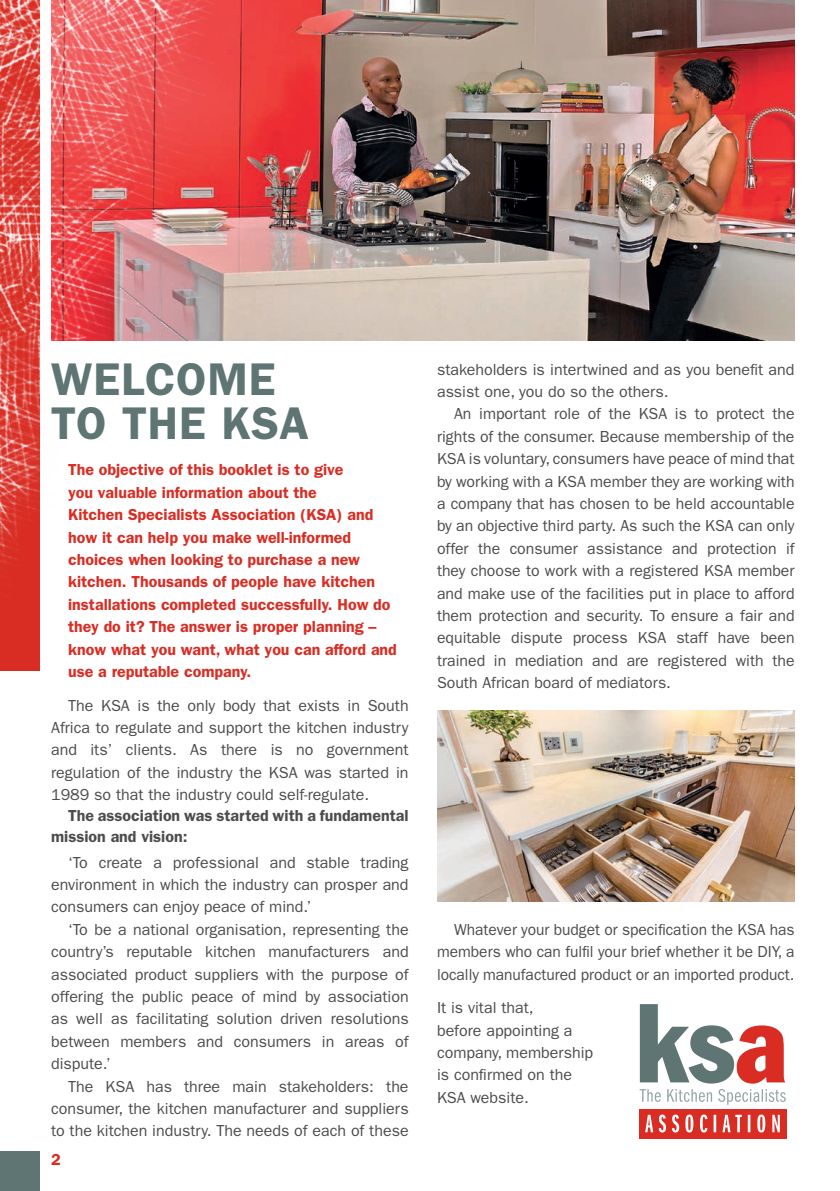
<style>
.page{position:relative;width:840px;height:1191px;background:#fff}
.page>*{position:absolute;margin:0;border:0;box-sizing:border-box;transform-origin:0 0}
.t1{font:600 46px/43.6px "ITC Franklin Gothic Std";letter-spacing:.015em;color:#5e7573}
.t2{font:16px/22.4px "ITC Franklin Gothic Std";color:#4b4c4d;text-align:justify}
.t3{font:600 16px/22.4px "ITC Franklin Gothic Std";color:#d92d23}
.t4{font:600 16px/20.8px "ITC Franklin Gothic Std";color:#4b4c4d}
</style>
<div class="page">
<img style="left:259px;top:0;width:535px;height:341px">
<img style="left:437px;top:710px;width:357px;height:191px">
<div style="left:639px;top:1108px;width:147px;height:30px;background:#d92d23"></div>
<svg style="left:645px;top:1114px;width:134px;height:18px"></svg>
<svg style="left:639px;top:1004px;width:146px;height:100px"></svg>
<img style="left:0;top:0;width:259px;height:671px">
<div style="left:0;top:1151px;width:40px;height:40px;background:#5e7573"></div>
<h1 class="t1" style="left:51px;top:357px;width:259px">WELCOME<br>TO THE KSA</h1>
<p class="t3" style="left:68px;top:459px;width:330px">The objective of this booklet is to give<br>you valuable information about the<br>Kitchen Specialists Association (KSA) and how it can help you make well-informed choices when looking to purchase a new kitchen. Thousands of people have kitchen installations completed successfully. How do they do it? The answer is proper planning – know what you want, what you can afford and use a reputable company.</p>
<p class="t2" style="left:51px;top:694px;width:359px;text-indent:17px">The KSA is the only body that exists in South Africa to regulate and support the kitchen industry and its’ clients. As there is no government regulation of the industry the KSA was started in 1989 so that the industry could self-regulate.</p>
<p class="t4" style="left:51px;top:805px;width:359px;text-indent:17px">The association was started with a fundamental mission and vision:</p>
<p class="t2" style="left:51px;top:851px;width:359px;text-indent:17px">‘To create a professional and stable trading environment in which the industry can prosper and consumers can enjoy peace of mind.’</p>
<p class="t2" style="left:51px;top:918px;width:359px;text-indent:17px">‘To be a national organisation, representing the country’s reputable kitchen manufacturers and associated product suppliers with the purpose of offering the public peace of mind by association as well as facilitating solution driven resolutions between members and consumers in areas of dispute.’</p>
<p class="t2" style="left:51px;top:1075px;width:359px;text-indent:17px">The KSA has three main stakeholders: the consumer, the kitchen manufacturer and suppliers to the kitchen industry. The needs of each of these</p>
<p class="t3" style="left:51px;top:1148px;width:11px">2</p>
<p class="t2" style="left:437px;top:358px;width:359px">stakeholders is intertwined and as you benefit and assist one, you do so the others.</p>
<p class="t2" style="left:437px;top:403px;width:359px;text-indent:17px">An important role of the KSA is to protect the rights of the consumer. Because membership of the KSA is voluntary, consumers have peace of mind that by working with a KSA member they are working with a company that has chosen to be held accountable by an objective third party. As such the KSA can only offer the consumer assistance and protection if they choose to work with a registered KSA member and make use of the facilities put in place to afford them protection and security. To ensure a fair and equitable dispute process KSA staff have been trained in mediation and are registered with the South African board of mediators.</p>
<p class="t2" style="left:437px;top:918px;width:359px;text-indent:17px">Whatever your budget or specification the KSA has members who can fulfil your brief whether it be DIY, a locally manufactured product or an imported product.</p>
<p class="t2" style="left:437px;top:996px;width:158px;text-align:left">It is vital that,<br>before appointing a company, membership is confirmed on the<br>KSA website.</p>
</div>
